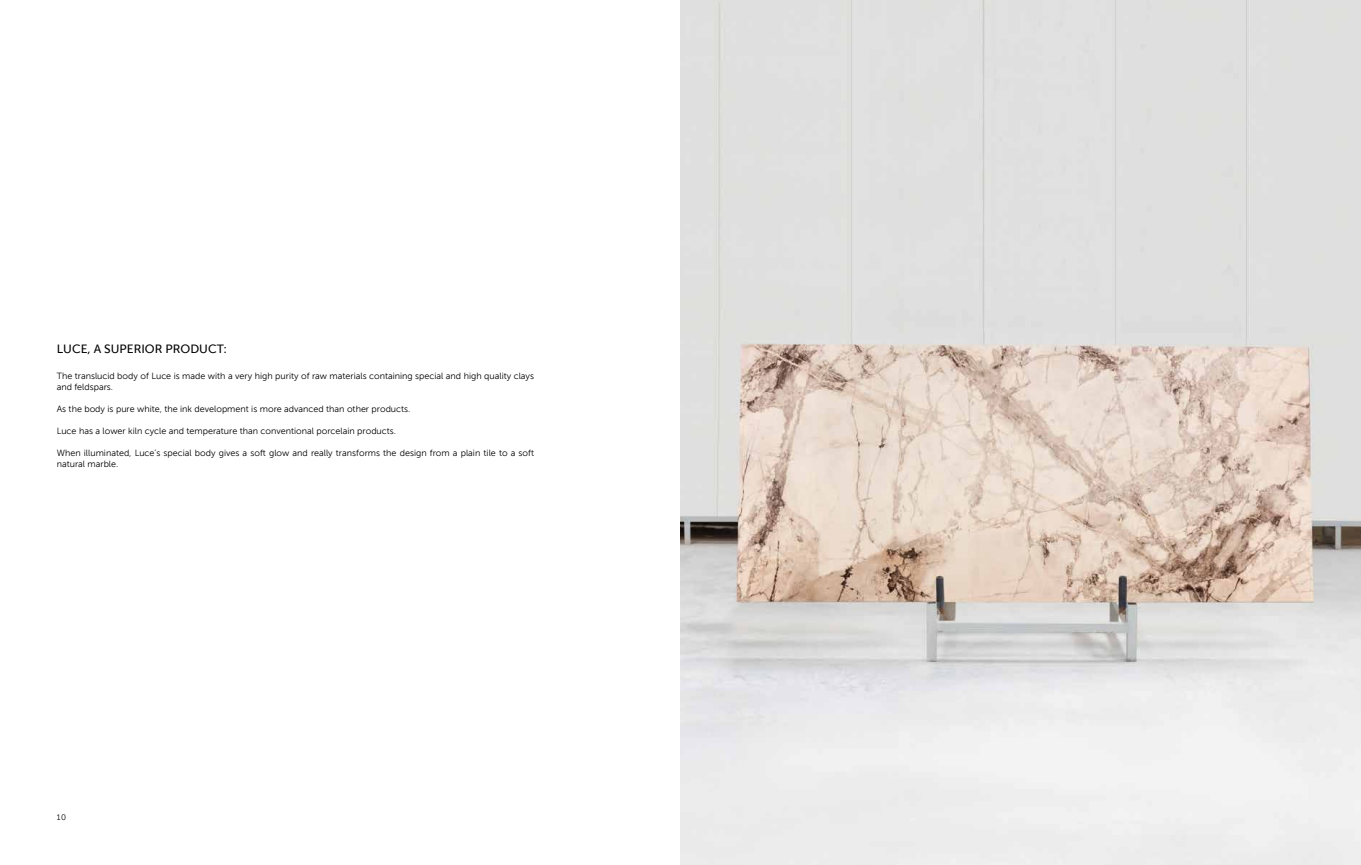
<style>
.page{position:relative;width:1361px;height:865px;background:#fff}
.page>*{position:absolute;margin:0;border:0;box-sizing:border-box;transform-origin:0 0}
.t1{font:12px "Museo Sans 500";color:#000}
.t2{font:9px/11px "Museo Sans 300";color:#000}
.t3{font:8px "Museo Sans 300";color:#000}
</style>
<div class="page">
<img style="left:680px;top:0;width:681px;height:865px">
<h1 class="t1" style="left:57px;top:342px;width:172px">LUCE, A SUPERIOR PRODUCT:</h1>
<p class="t2" style="left:57px;top:371px;width:479px">The translucid body of Luce is made with a very high purity of raw materials containing special and high quality clays and feldspars.</p>
<p class="t2" style="left:57px;top:404px;width:355px">As the body is pure white, the ink development is more advanced than other products.</p>
<p class="t2" style="left:57px;top:426px;width:341px">Luce has a lower kiln cycle and temperature than conventional porcelain products.</p>
<p class="t2" style="left:57px;top:448px;width:479px">When illuminated, Luce’s special body gives a soft glow and really transforms the design from a plain tile to a soft natural marble.</p>
<p class="t3" style="left:57px;top:812px;width:11px">10</p>
</div>
